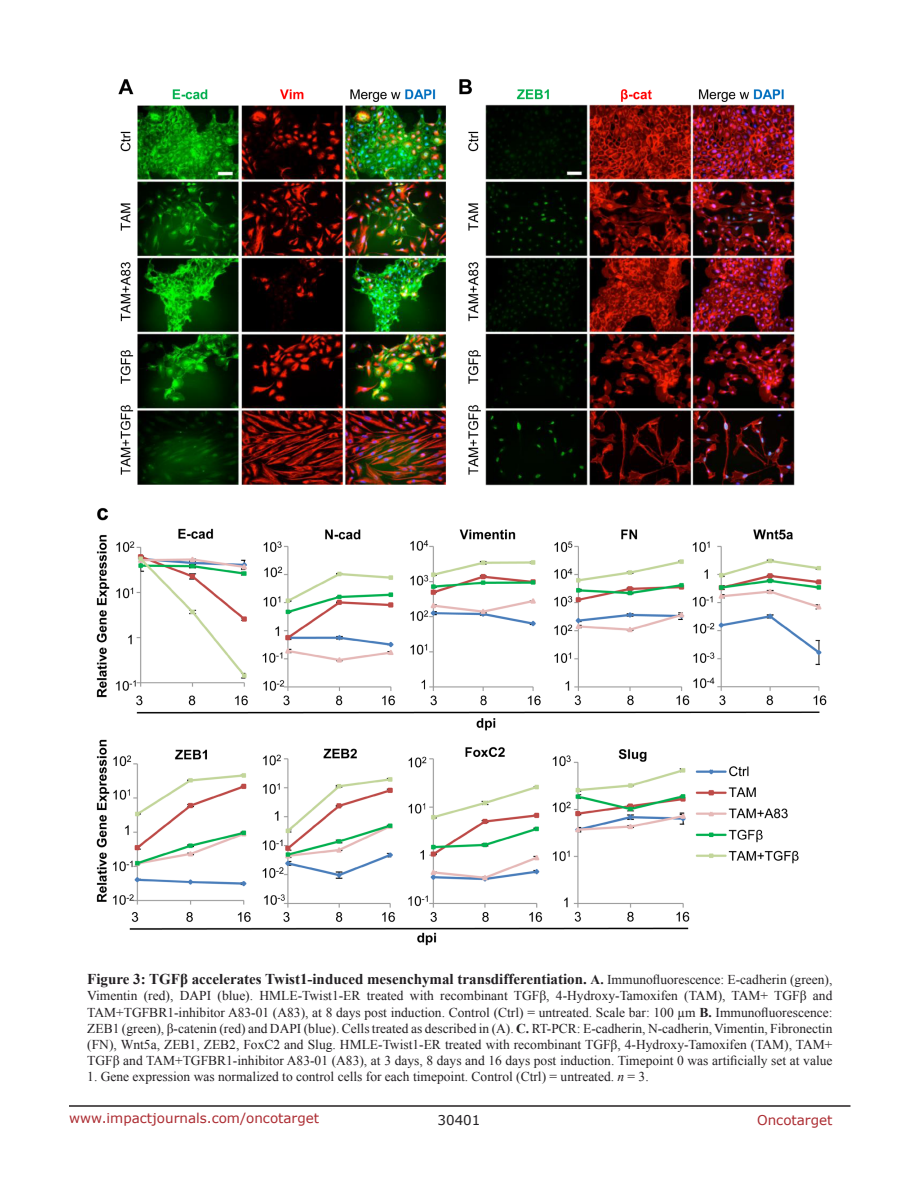
<style>
.page{position:relative;width:918px;height:1188px;background:#fff}
.page>*{position:absolute;margin:0;border:0;box-sizing:border-box;transform-origin:0 0}
.FigureText{font:700 15px "Times New Roman";color:#221f22}
.FigureText-2{font:13.5px/16.2px "Times New Roman";color:#221f22;text-align:justify}
.t1{font:13.5px "Verdana";color:#ac2b31}
.t2{font:13.5px "Verdana";color:#221f22}
.s1{font-size:13.5px}
.s2{font-weight:400;font-size:13.5px}
.s3{font-weight:700}
.s4{font-style:italic}
</style>
<div class="page">
<hr style="left:69px;top:1105px;width:781px;height:2px;background:#231f20">
<img style="left:96px;top:79px;width:731px;height:867px">
<p class="FigureText" style="left:87px;top:969px;width:747px">Figure 3: TGFβ accelerates Twist1-induced mesenchymal transdifferentiation. <span class="s1">A.</span> <span class="s2">Immunofluorescence: E-cadherin (green),</span></p>
<p class="FigureText-2" style="left:87px;top:988px;width:747px">Vimentin (red), DAPI (blue). HMLE-Twist1-ER treated with recombinant TGFβ, 4-Hydroxy-Tamoxifen (TAM), TAM+ TGFβ and TAM+TGFBR1-inhibitor A83-01 (A83), at 8 days post induction. Control (Ctrl) = untreated. Scale bar: 100 µm <span class="s3">B.</span> Immunofluorescence:<br>ZEB1 (green), β-catenin (red) and DAPI (blue). Cells treated as described in (A). <span class="s3">C.</span> RT-PCR: E-cadherin, N-cadherin, Vimentin, Fibronectin (FN), Wnt5a, ZEB1, ZEB2, FoxC2 and Slug. HMLE-Twist1-ER treated with recombinant TGFβ, 4-Hydroxy-Tamoxifen (TAM), TAM+ TGFβ and TAM+TGFBR1-inhibitor A83-01 (A83), at 3 days, 8 days and 16 days post induction. Timepoint 0 was artificially set at value</p>
<p class="FigureText-2" style="left:87px;top:1069px;width:563px">1. Gene expression was normalized to control cells for each timepoint. Control (Ctrl) = untreated. <span class="s4">n</span> = 3.</p>
<p class="t1" style="left:69px;top:1109px;width:252px">www.impactjournals.com/oncotarget</p>
<p class="t2" style="left:438px;top:1111px;width:44px">30401</p>
<p class="t1" style="left:757px;top:1111px;width:77px">Oncotarget</p>
</div>
